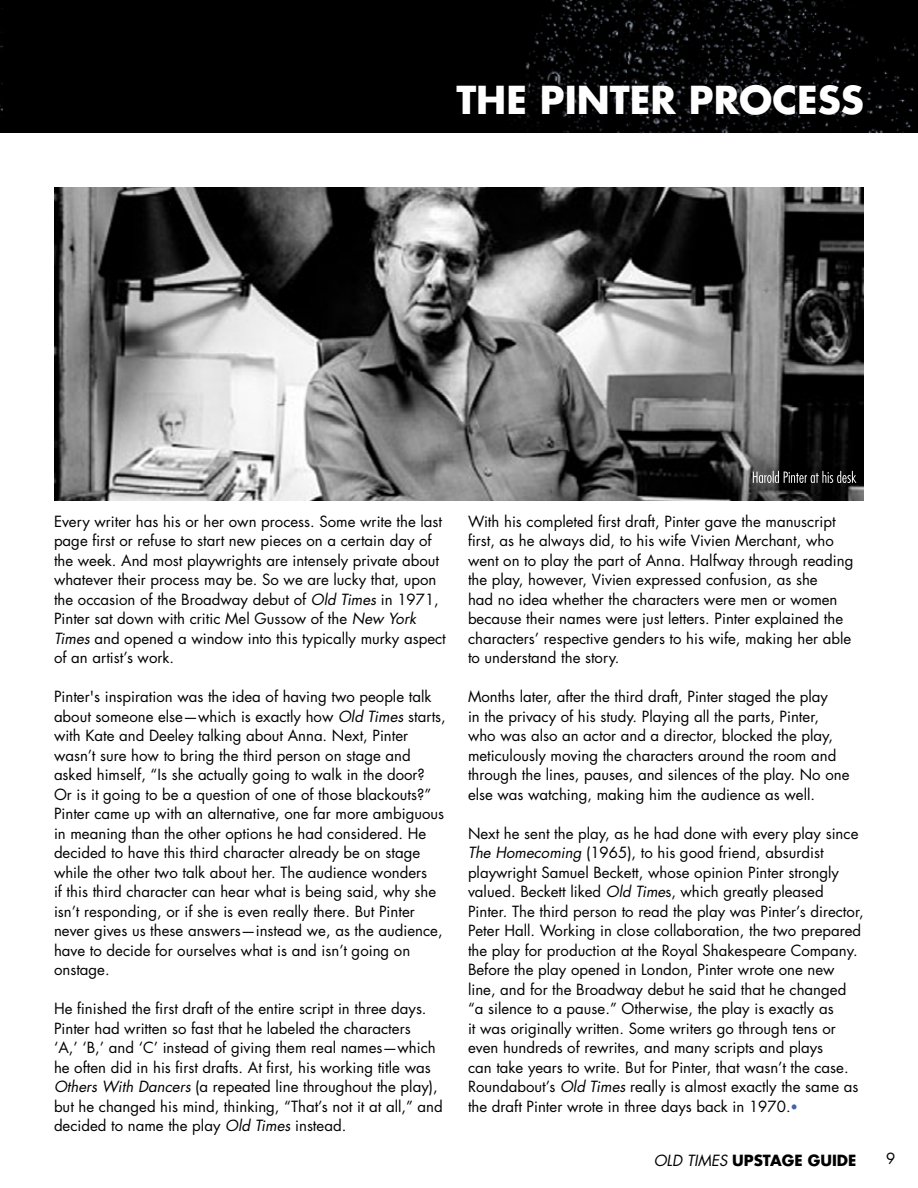
<style>
.page{position:relative;width:918px;height:1188px;background:#fff}
.page>*{position:absolute;margin:0;border:0;box-sizing:border-box;transform-origin:0 0}
.t1{font:700 37.5px "Futura Std";color:#fff}
.t2{font:15px/19.5px "Futura Std";color:#000}
.t3{font:700 15px "Futura Std";color:#000}
.s1{font-style:italic}
.s2{font-size:13.5px;color:#4262ae}
.s3{font-weight:400;font-style:italic}
</style>
<div class="page">
<div style="left:0;top:0;width:918px;height:133px;background:#000"></div>
<img style="left:0;top:45px;width:2px;height:66px">
<img style="left:513px;top:0;width:403px;height:133px">
<img style="left:54px;top:188px;width:810px;height:313px">
<svg style="left:753px;top:471px;width:104px;height:12px"></svg>
<h1 class="t1" style="left:456px;top:75px;width:409px">THE PINTER PROCESS</h1>
<p class="t2" style="left:54px;top:512px;width:393px">Every writer has his or her own process. Some write the last page first or refuse to start new pieces on a certain day of the week. And most playwrights are intensely private about whatever their process may be. So we are lucky that, upon the occasion of the Broadway debut of <span class="s1">Old Times</span> in 1971, Pinter sat down with critic Mel Gussow of the <span class="s1">New York Times</span> and opened a window into this typically murky aspect of an artist’s work.</p>
<p class="t2" style="left:54px;top:687px;width:393px">Pinter's inspiration was the idea of having two people talk about someone else—which is exactly how <span class="s1">Old Times</span> starts, with Kate and Deeley talking about Anna. Next, Pinter wasn’t sure how to bring the third person on stage and asked himself, “Is she actually going to walk in the door?<br>Or is it going to be a question of one of those blackouts?” Pinter came up with an alternative, one far more ambiguous in meaning than the other options he had considered. He decided to have this third character already be on stage while the other two talk about her. The audience wonders<br>if this third character can hear what is being said, why she isn’t responding, or if she is even really there. But Pinter never gives us these answers—instead we, as the audience, have to decide for ourselves what is and isn’t going on onstage.</p>
<p class="t2" style="left:54px;top:999px;width:390px">He finished the first draft of the entire script in three days.<br>Pinter had written so fast that he labeled the characters<br>‘A,’ ‘B,’ and ‘C’ instead of giving them real names—which he often did in his first drafts. At first, his working title was <span class="s1">Others With Dancers</span> (a repeated line throughout the play), but he changed his mind, thinking, “That’s not it at all,” and decided to name the play <span class="s1">Old Times</span> instead.</p>
<p class="t2" style="left:468px;top:512px;width:387px">With his completed first draft, Pinter gave the manuscript first, as he always did, to his wife Vivien Merchant, who went on to play the part of Anna. Halfway through reading the play, however, Vivien expressed confusion, as she<br>had no idea whether the characters were men or women because their names were just letters. Pinter explained the characters’ respective genders to his wife, making her able to understand the story.</p>
<p class="t2" style="left:468px;top:687px;width:383px">Months later, after the third draft, Pinter staged the play<br>in the privacy of his study. Playing all the parts, Pinter, who was also an actor and a director, blocked the play, meticulously moving the characters around the room and through the lines, pauses, and silences of the play. No one else was watching, making him the audience as well.</p>
<p class="t2" style="left:468px;top:824px;width:397px">Next he sent the play, as he had done with every play since <span class="s1">The Homecoming</span> (1965), to his good friend, absurdist playwright Samuel Beckett, whose opinion Pinter strongly valued. Beckett liked <span class="s1">Old Time</span>s, which greatly pleased Pinter. The third person to read the play was Pinter’s director, Peter Hall. Working in close collaboration, the two prepared the play for production at the Royal Shakespeare Company.<br>Before the play opened in London, Pinter wrote one new line, and for the Broadway debut he said that he changed “a silence to a pause.” Otherwise, the play is exactly as<br>it was originally written. Some writers go through tens or even hundreds of rewrites, and many scripts and plays<br>can take years to write. But for Pinter, that wasn’t the case.<br>Roundabout’s <span class="s1">Old Times</span> really is almost exactly the same as the draft Pinter wrote in three days back in 1970.<span class="s2">•</span></p>
<p class="t3" style="left:654px;top:1150px;width:204px"><span class="s3">OLD TIMES</span> UPSTAGE GUIDE</p>
<p class="t2" style="left:886px;top:1149px;width:11px">9</p>
</div>
